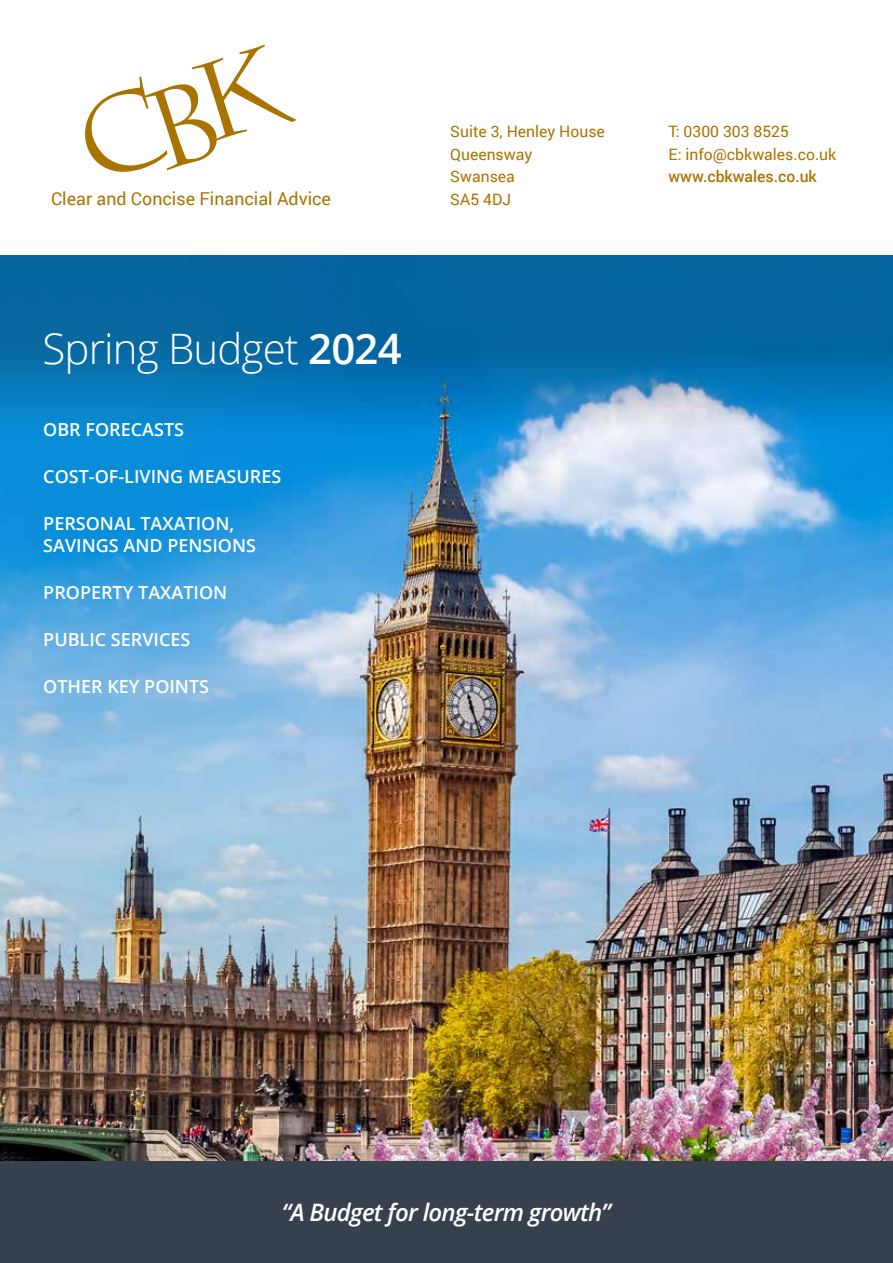
<style>
.page{position:relative;width:893px;height:1263px;background:#fff}
.page>*{position:absolute;margin:0;border:0;box-sizing:border-box;transform-origin:0 0}
.t1{font:300 42px "Open Sans";letter-spacing:-.02em;color:#fff}
.t2{font:italic 600 24px "Open Sans";letter-spacing:-.03em;color:#fff}
.t3{font:600 18px/21.6px "Open Sans";color:#fff}
.t4{font:17.85px "Roboto";color:#a97300}
.t5{font:15.75px/22.5px "Roboto";color:#a97300}
.t6{font:500 15.75px "Roboto";color:#a97300}
.s1{font-weight:600}
</style>
<div class="page">
<img style="left:0;top:255px;width:893px;height:906px">
<div style="left:0;top:1161px;width:893px;height:102px;background:#37414e"></div>
<svg style="left:85px;top:45px;width:212px;height:127px"></svg>
<p class="t4" style="left:51px;top:186px;width:281px">Clear and Concise Financial Advice</p>
<p class="t5" style="left:450px;top:120px;width:156px">Suite 3, Henley House<br>Queensway<br>Swansea<br>SA5 4DJ</p>
<p class="t5" style="left:668px;top:120px;width:169px">T: 0300 303 8525<br>E: info@cbkwales.co.uk</p>
<p class="t6" style="left:668px;top:165px;width:150px">www.cbkwales.co.uk</p>
<h1 class="t1" style="left:43px;top:320px;width:361px">Spring Budget <span class="s1">2024</span></h1>
<p class="t3" style="left:43px;top:418px;width:142px">OBR FORECASTS</p>
<p class="t3" style="left:43px;top:465px;width:240px">COST-OF-LIVING MEASURES</p>
<p class="t3" style="left:43px;top:512px;width:214px">PERSONAL TAXATION,<br>SAVINGS AND PENSIONS</p>
<p class="t3" style="left:43px;top:581px;width:185px">PROPERTY TAXATION</p>
<p class="t3" style="left:43px;top:628px;width:149px">PUBLIC SERVICES</p>
<p class="t3" style="left:43px;top:675px;width:167px">OTHER KEY POINTS</p>
<h2 class="t2" style="left:282px;top:1196px;width:331px">“A Budget for long-term growth”</h2>
</div>
